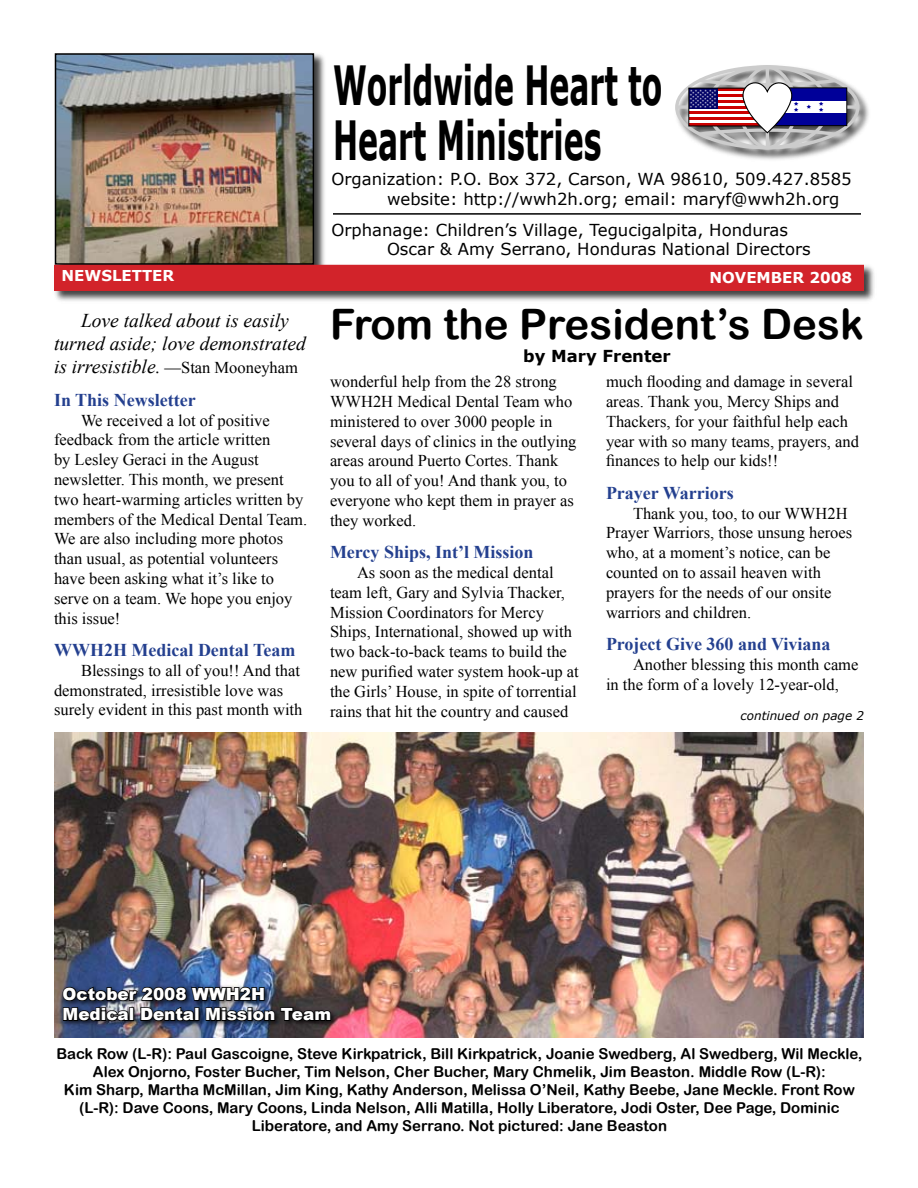
<style>
.page{position:relative;width:918px;height:1188px;background:#fff}
.page>*{position:absolute;margin:0;border:0;box-sizing:border-box;transform-origin:0 0}
.t1{font:700 54px/54.9px "Verdana";color:#000;scale:.56 1}
.t2{font:42px "Arial Rounded MT Bold";color:#000}
.t3{font:italic 19.5px/23.4px "Times New Roman";color:#000;text-align:center}
.t4{font:700 18px "Times New Roman";color:#24408f}
.t5{font:900 16.8px/20.1px "Arial";color:#fff}
.t6{font:16.5px/19.8px "Times New Roman";color:#000}
.t7{font:16.5px/19.8px "Verdana";color:#000}
.t8{font:700 16.5px "Verdana";color:#000}
.t9{font:15px/18px "Arial Rounded MT Bold";color:#000;text-align:center}
.t10{font:700 15px "Verdana";color:#fff}
.t11{font:italic 12px "Verdana";color:#000}
.s1{font-style:normal;font-size:16.5px}
</style>
<div class="page">
<div style="left:673px;top:63px;width:199px;height:99px;background:#000;opacity:.75"></div>
<div style="left:675px;top:65px;width:184px;height:84px;border:3px solid #ccc;border-radius:50%"></div>
<hr style="left:766px;top:67px;width:3px;height:81px;background:#ccc">
<svg style="left:676px;top:105px;width:183px;height:4px"></svg>
<div style="left:771px;top:88px;width:76px;height:38px;background:#fff"></div>
<div style="left:771px;top:88px;width:76px;height:12px;background:#009"></div>
<div style="left:771px;top:113px;width:76px;height:13px;background:#009"></div>
<div style="left:771px;top:88px;width:76px;height:38px;border:1px solid #020202"></div>
<div style="left:53px;top:52px;width:274px;height:225px;background:#000;opacity:.75"></div>
<img style="left:58px;top:56px;width:253px;height:206px">
<div style="left:55px;top:53px;width:259px;height:212px;border:2px solid #000"></div>
<hr style="left:333px;top:213px;width:528px;height:2px;background:#000">
<div style="left:52px;top:263px;width:824px;height:40px;background:#000;opacity:.75"></div>
<div style="left:55px;top:266px;width:808px;height:24px;background:#d2232a"></div>
<div style="left:54px;top:265px;width:810px;height:26px;border:2px solid #d2232a"></div>
<img style="left:54px;top:732px;width:810px;height:306px">
<div style="left:59px;top:983px;width:280px;height:46px;background:#000;opacity:.75"></div>
<img style="left:62px;top:985px;width:270px;height:37px">
<svg style="left:690px;top:74px;width:149px;height:64px"></svg>
<h1 class="t1" style="left:333px;top:56px;width:590px">Worldwide Heart to<br>Heart Ministries</h1>
<p class="t7" style="left:387px;top:169px;width:466px;text-indent:-56px">Organization: P.O. Box 372, Carson, WA 98610, 509.427.8585 website: http://wwh2h.org; email: maryf@wwh2h.org</p>
<p class="t7" style="left:387px;top:219px;width:425px;text-indent:-56px">Orphanage: Children’s Village, Tegucigalpita, Honduras<br>Oscar &amp; Amy Serrano, Honduras National Directors</p>
<p class="t10" style="left:62px;top:266px;width:114px">NEWSLETTER</p>
<p class="t10" style="left:709px;top:268px;width:144px">NOVEMBER 2008</p>
<p class="t3" style="left:54px;top:308px;width:253px">Love talked about is easily turned aside; love demonstrated is irresistible. <span class="s1">—Stan Mooneyham</span></p>
<p class="t4" style="left:54px;top:387px;width:143px">In This Newsletter</p>
<p class="t6" style="left:54px;top:410px;width:255px;text-indent:27px">We received a lot of positive feedback from the article written<br>by Lesley Geraci in the August newsletter. This month, we present two heart-warming articles written by members of the Medical Dental Team.<br>We are also including more photos than usual, as potential volunteers have been asking what it’s like to serve on a team. We hope you enjoy this issue!</p>
<p class="t4" style="left:54px;top:638px;width:243px">WWH2H Medical Dental Team</p>
<p class="t6" style="left:54px;top:660px;width:250px;text-indent:27px">Blessings to all of you!! And that demonstrated, irresistible love was surely evident in this past month with</p>
<h2 class="t2" style="left:330px;top:299px;width:535px">From the President’s Desk</h2>
<p class="t8" style="left:523px;top:345px;width:149px">by Mary Frenter</p>
<p class="t6" style="left:606px;top:372px;width:254px">much flooding and damage in several areas. Thank you, Mercy Ships and Thackers, for your faithful help each year with so many teams, prayers, and finances to help our kids!!</p>
<p class="t4" style="left:606px;top:480px;width:129px">Prayer Warriors</p>
<p class="t6" style="left:606px;top:503px;width:248px;text-indent:27px">Thank you, too, to our WWH2H<br>Prayer Warriors, those unsung heroes who, at a moment’s notice, can be counted on to assail heaven with prayers for the needs of our onsite warriors and children.</p>
<p class="t4" style="left:606px;top:632px;width:226px">Project Give 360 and Viviana</p>
<p class="t6" style="left:606px;top:654px;width:254px;text-indent:27px">Another blessing this month came in the form of a lovely 12-year-old,</p>
<p class="t6" style="left:330px;top:372px;width:248px">wonderful help from the 28 strong<br>WWH2H Medical Dental Team who ministered to over 3000 people in several days of clinics in the outlying areas around Puerto Cortes. Thank you to all of you! And thank you, to everyone who kept them in prayer as they worked.</p>
<p class="t4" style="left:330px;top:540px;width:205px">Mercy Ships, Int’l Mission</p>
<p class="t6" style="left:330px;top:562px;width:250px;text-indent:27px">As soon as the medical dental team left, Gary and Sylvia Thacker, Mission Coordinators for Mercy Ships, International, showed up with two back-to-back teams to build the new purified water system hook-up at the Girls’ House, in spite of torrential rains that hit the country and caused</p>
<p class="t11" style="left:741px;top:708px;width:125px">continued on page 2</p>
<p class="t5" style="left:63px;top:983px;width:270px">October 2008 WWH2H<br>Medical Dental Mission Team</p>
<p class="t9" style="left:56px;top:1045px;width:808px">Back Row (L-R): Paul Gascoigne, Steve Kirkpatrick, Bill Kirkpatrick, Joanie Swedberg, Al Swedberg, Wil Meckle, Alex Onjorno, Foster Bucher, Tim Nelson, Cher Bucher, Mary Chmelik, Jim Beaston. Middle Row (L-R):<br>Kim Sharp, Martha McMillan, Jim King, Kathy Anderson, Melissa O’Neil, Kathy Beebe, Jane Meckle. Front Row (L-R): Dave Coons, Mary Coons, Linda Nelson, Alli Matilla, Holly Liberatore, Jodi Oster, Dee Page, Dominic Liberatore, and Amy Serrano. Not pictured: Jane Beaston</p>
</div>
